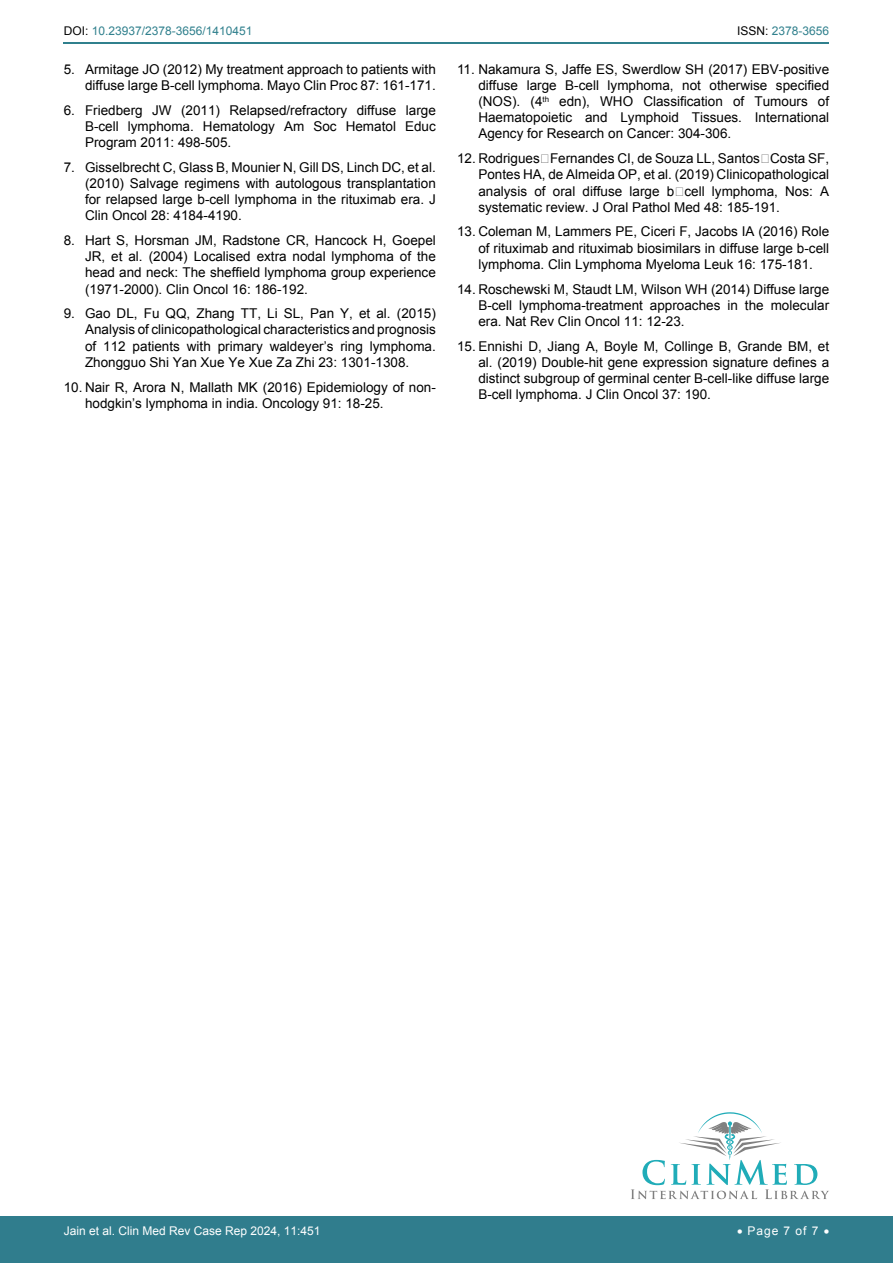
<style>
.page{position:relative;width:893px;height:1263px;background:#fff}
.page>*{position:absolute;margin:0;border:0;box-sizing:border-box;transform-origin:0 0}
.t1{font:13.5px/16.2px "Arial";color:#000;text-align:justify}
.t2{font:12px "Arial";color:#fff}
.t3{font:12px "Arial";color:#30808d}
.s1{color:#000}
</style>
<div class="page">
<hr style="left:64px;top:43px;width:765px;height:1px;background:#30808d">
<div style="left:0;top:1217px;width:893px;height:46px;background:#307d8d"></div>
<svg style="left:631px;top:1112px;width:198px;height:87px"></svg>
<p class="t3" style="left:64px;top:23px;width:190px"><span class="s1">DOI:</span> 10.23937/2378-3656/1410451</p>
<p class="t3" style="left:737px;top:23px;width:94px"><span class="s1">ISSN:</span> 2378-3656</p>
<p class="t1" style="left:64px;top:61px;width:374px;text-align:right">5. Armitage JO (2012) My treatment approach to patients with diffuse large B-cell lymphoma. Mayo Clin Proc 87: 161-171.</p>
<p class="t1" style="left:85px;top:102px;width:352px;text-indent:-21px">6. Friedberg JW (2011) Relapsed/refractory diffuse large B-cell lymphoma. Hematology Am Soc Hematol Educ Program 2011: 498-505.</p>
<p class="t1" style="left:85px;top:159px;width:352px;text-indent:-21px">7. Gisselbrecht C, Glass B, Mounier N, Gill DS, Linch DC, et al. (2010) Salvage regimens with autologous transplantation for relapsed large b-cell lymphoma in the rituximab era. J Clin Oncol 28: 4184-4190.</p>
<p class="t1" style="left:85px;top:232px;width:352px;text-indent:-21px">8. Hart S, Horsman JM, Radstone CR, Hancock H, Goepel JR, et al. (2004) Localised extra nodal lymphoma of the head and neck: The sheffield lymphoma group experience (1971-2000). Clin Oncol 16: 186-192.</p>
<p class="t1" style="left:85px;top:306px;width:352px;text-indent:-21px">9. Gao DL, Fu QQ, Zhang TT, Li SL, Pan Y, et al. (2015)<br>Analysis of clinicopathological characteristics and prognosis of 112 patients with primary waldeyer’s ring lymphoma.<br>Zhongguo Shi Yan Xue Ye Xue Za Zhi 23: 1301-1308.</p>
<p class="t1" style="left:85px;top:379px;width:352px;text-indent:-21px">10. Nair R, Arora N, Mallath MK (2016) Epidemiology of non&shy;hodgkin’s lymphoma in india. Oncology 91: 18-25.</p>
<p class="t1" style="left:478px;top:61px;width:352px;text-indent:-21px">11. Nakamura S, Jaffe ES, Swerdlow SH (2017) EBV-positive diffuse large B-cell lymphoma, not otherwise specified (NOS). (4<sup>th</sup> edn), WHO Classification of Tumours of Haematopoietic and Lymphoid Tissues. International Agency for Research on Cancer: 304-306.</p>
<p class="t1" style="left:478px;top:150px;width:352px;text-indent:-21px">12. Rodrigues‐Fernandes CI, de Souza LL, Santos‐Costa SF, Pontes HA, de Almeida OP, et al. (2019) Clinicopathological analysis of oral diffuse large b‐cell lymphoma, Nos: A systematic review. J Oral Pathol Med 48: 185-191.</p>
<p class="t1" style="left:478px;top:224px;width:352px;text-indent:-21px">13. Coleman M, Lammers PE, Ciceri F, Jacobs IA (2016) Role of rituximab and rituximab biosimilars in diffuse large b-cell lymphoma. Clin Lymphoma Myeloma Leuk 16: 175-181.</p>
<p class="t1" style="left:478px;top:281px;width:352px;text-indent:-21px">14. Roschewski M, Staudt LM, Wilson WH (2014) Diffuse large B-cell lymphoma-treatment approaches in the molecular era. Nat Rev Clin Oncol 11: 12-23.</p>
<p class="t1" style="left:478px;top:338px;width:352px;text-indent:-21px">15. Ennishi D, Jiang A, Boyle M, Collinge B, Grande BM, et al. (2019) Double-hit gene expression signature defines a distinct subgroup of germinal center B-cell-like diffuse large B-cell lymphoma. J Clin Oncol 37: 190.</p>
<p class="t2" style="left:64px;top:1223px;width:258px">Jain et al. Clin Med Rev Case Rep 2024, 11:451</p>
<p class="t2" style="left:737px;top:1223px;width:94px">• Page 7 of 7 •</p>
</div>
